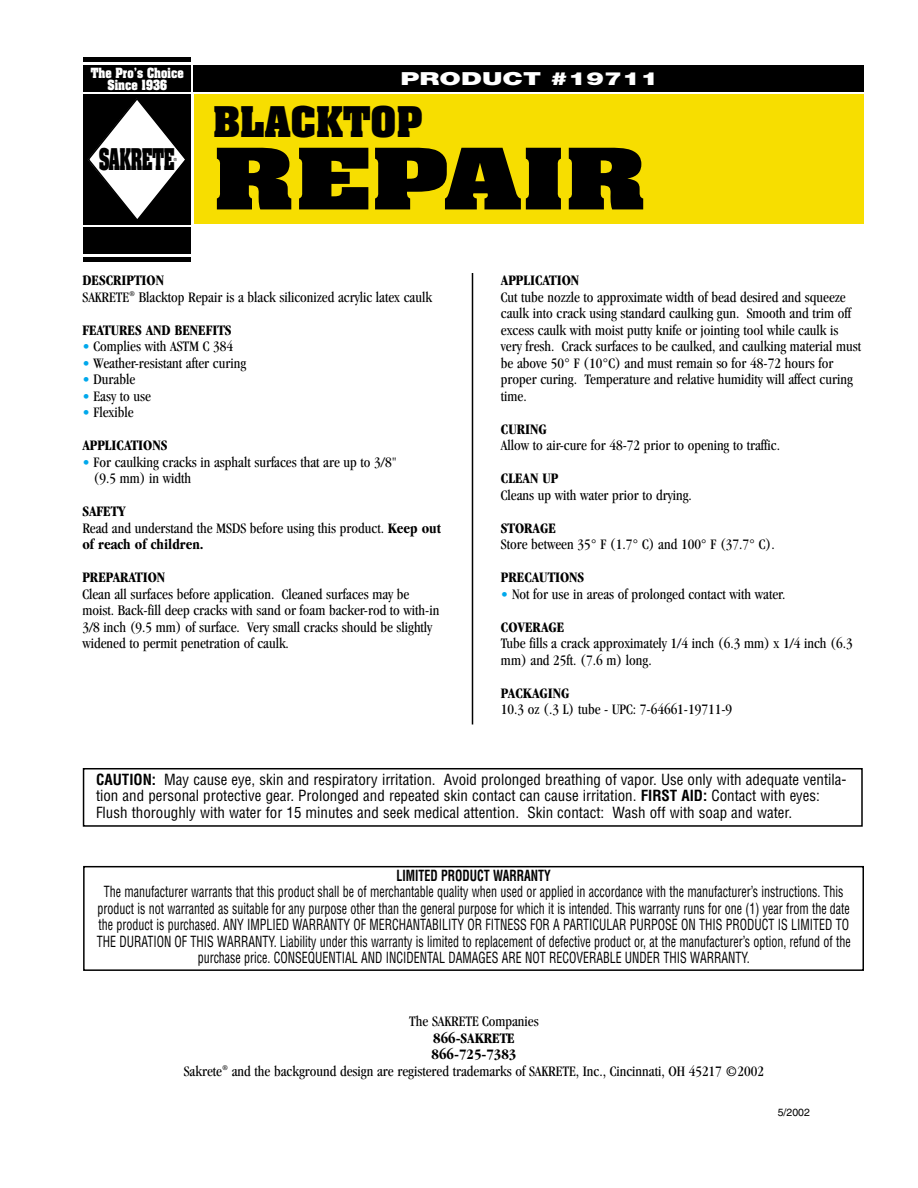
<style>
.page{position:relative;width:918px;height:1188px;background:#fff}
.page>*{position:absolute;margin:0;border:0;box-sizing:border-box;transform-origin:0 0}
.t1{font:700 72px "Aachen";color:#000;scale:1.5 1}
.t2{font:700 36px "Aachen";color:#000}
.t3{font:700 25.5px "Aachen";letter-spacing:-.025em;color:#000;scale:.6 1}
.t4{font:900 18px "Helvetica Neue";color:#fff;scale:1.5 1}
.t5{font:condensed 15px/16.5px "Garamond";color:#000}
.t6{font:condensed 15px/16.5px "Helvetica";color:#000;text-align:center;scale:.8 1}
.t7{font:condensed 15px/16.5px "Helvetica";color:#000}
.t8{font:700 condensed 15px "Garamond";color:#000}
.t9{font:700 condensed 15px "Helvetica";color:#000;scale:.8 1}
.t10{font:700 12px/12px "Aachen";color:#fff;text-align:center;scale:.85 1}
.t11{font:10.5px "Helvetica";color:#000}
.t12{font:4.2px "Helvetica";color:#000}
.s1{font-weight:700}
.s2{color:#00a8ec}
</style>
<div class="page">
<div style="left:83px;top:94px;width:108px;height:130px;background:#000"></div>
<svg style="left:87px;top:98px;width:98px;height:121px"></svg>
<div style="left:83px;top:65px;width:108px;height:27px;background:#000"></div>
<div style="left:83px;top:228px;width:108px;height:26px;background:#000"></div>
<hr style="left:83px;top:58px;width:108px;height:4px;background:#000">
<div style="left:83px;top:257px;width:108px;height:5px;background:#000"></div>
<div style="left:194px;top:94px;width:670px;height:130px;background:#f7de00"></div>
<div style="left:194px;top:65px;width:670px;height:27px;background:#000"></div>
<div style="left:83px;top:866px;width:781px;height:105px;border:2px solid #000"></div>
<svg style="left:82px;top:273px;width:781px;height:554px"></svg>
<p class="t10" style="left:91px;top:68px;width:111px">The Pro’s Choice<br>Since 1936</p>
<p class="t4" style="left:401px;top:72px;width:173px">PRODUCT #19711</p>
<h2 class="t2" style="left:213px;top:107px;width:211px">BLACKTOP</h2>
<h1 class="t1" style="left:213px;top:148px;width:291px">REPAIR</h1>
<h3 class="t3" style="left:99px;top:149px;width:128px">SAKRETE</h3>
<p class="t12" style="left:174px;top:158px;width:5px">®</p>
<p class="t5" style="left:82px;top:273px;width:351px"><span class="s1">DESCRIPTION<br></span>SAKRETE<sup>®</sup> Blacktop Repair is a black siliconized acrylic latex caulk</p>
<p class="t8" style="left:82px;top:324px;width:151px">FEATURES AND BENEFITS</p>
<p class="t5" style="left:82px;top:339px;width:152px"><span class="s2">•</span> Complies with ASTM C 384</p>
<p class="t5" style="left:82px;top:356px;width:165px"><span class="s2">•</span> Weather-resistant after curing</p>
<p class="t5" style="left:82px;top:372px;width:54px"><span class="s2">•</span> Durable</p>
<p class="t5" style="left:82px;top:389px;width:70px"><span class="s2">•</span> Easy to use</p>
<p class="t5" style="left:82px;top:405px;width:53px"><span class="s2">•</span> Flexible</p>
<p class="t8" style="left:82px;top:440px;width:86px">APPLICATIONS</p>
<p class="t5" style="left:94px;top:455px;width:305px;text-indent:-11px"><span class="s2">•</span> For caulking cracks in asphalt surfaces that are up to 3/8" (9.5 mm) in width</p>
<p class="t5" style="left:82px;top:504px;width:360px"><span class="s1">SAFETY<br></span>Read and understand the MSDS before using this product. <span class="s1">Keep out of reach of children.</span></p>
<p class="t8" style="left:82px;top:572px;width:84px">PREPARATION</p>
<p class="t5" style="left:82px;top:587px;width:358px">Clean all surfaces before application. Cleaned surfaces may be moist. Back-fill deep cracks with sand or foam backer-rod to with-in 3/8 inch (9.5 mm) of surface. Very small cracks should be slightly widened to permit penetration of caulk.</p>
<p class="t8" style="left:501px;top:275px;width:80px">APPLICATION</p>
<p class="t5" style="left:501px;top:290px;width:362px">Cut tube nozzle to approximate width of bead desired and squeeze caulk into crack using standard caulking gun. Smooth and trim off excess caulk with moist putty knife or jointing tool while caulk is very fresh. Crack surfaces to be caulked, and caulking material must be above 50° F (10°C) and must remain so for 48-72 hours for proper curing. Temperature and relative humidity will affect curing time.</p>
<p class="t8" style="left:501px;top:423px;width:47px">CURING</p>
<p class="t5" style="left:501px;top:438px;width:281px">Allow to air-cure for 48-72 prior to opening to traffic.</p>
<p class="t8" style="left:501px;top:473px;width:59px">CLEAN UP</p>
<p class="t5" style="left:501px;top:488px;width:192px">Cleans up with water prior to drying.</p>
<p class="t8" style="left:501px;top:522px;width:56px">STORAGE</p>
<p class="t5" style="left:501px;top:537px;width:275px">Store between 35° F (1.7° C) and 100° F (37.7° C).</p>
<p class="t8" style="left:501px;top:572px;width:85px">PRECAUTIONS</p>
<p class="t5" style="left:501px;top:587px;width:286px"><span class="s2">•</span> Not for use in areas of prolonged contact with water.</p>
<p class="t8" style="left:501px;top:621px;width:65px">COVERAGE</p>
<p class="t5" style="left:501px;top:636px;width:353px">Tube fills a crack approximately 1/4 inch (6.3 mm) x 1/4 inch (6.3 mm) and 25ft. (7.6 m) long.</p>
<p class="t8" style="left:501px;top:687px;width:70px">PACKAGING</p>
<p class="t5" style="left:501px;top:702px;width:233px">10.3 oz (.3 L) tube - UPC: 7-64661-19711-9</p>
<p class="t7" style="left:96px;top:772px;width:752px"><span class="s1">CAUTION:</span> May cause eye, skin and respiratory irritation. Avoid prolonged breathing of vapor. Use only with adequate ventila&shy;tion and personal protective gear. Prolonged and repeated skin contact can cause irritation. <span class="s1">FIRST AID:</span> Contact with eyes:<br>Flush thoroughly with water for 15 minutes and seek medical attention. Skin contact: Wash off with soap and water.</p>
<p class="t9" style="left:397px;top:870px;width:194px">LIMITED PRODUCT WARRANTY</p>
<p class="t6" style="left:97px;top:885px;width:944px">The manufacturer warrants that this product shall be of merchantable quality when used or applied in accordance with the manufacturer’s instructions. This product is not warranted as suitable for any purpose other than the general purpose for which it is intended. This warranty runs for one (1) year from the date the product is purchased. ANY IMPLIED WARRANTY OF MERCHANTABILITY OR FITNESS FOR A PARTICULAR PURPOSE ON THIS PRODUCT IS LIMITED TO THE DURATION OF THIS WARRANTY. Liability under this warranty is limited to replacement of defective product or, at the manufacturer’s option, refund of the purchase price. CONSEQUENTIAL AND INCIDENTAL DAMAGES ARE NOT RECOVERABLE UNDER THIS WARRANTY.</p>
<p class="t5" style="left:409px;top:1014px;width:131px">The SAKRETE Companies</p>
<p class="t5" style="left:184px;top:1031px;width:582px;text-align:center"><span class="s1">866-SAKRETE<br>866-725-7383<br></span>Sakrete<sup>®</sup> and the background design are registered trademarks of SAKRETE, Inc., Cincinnati, OH 45217 ©2002</p>
<p class="t11" style="left:778px;top:1108px;width:34px">5/2002</p>
</div>
